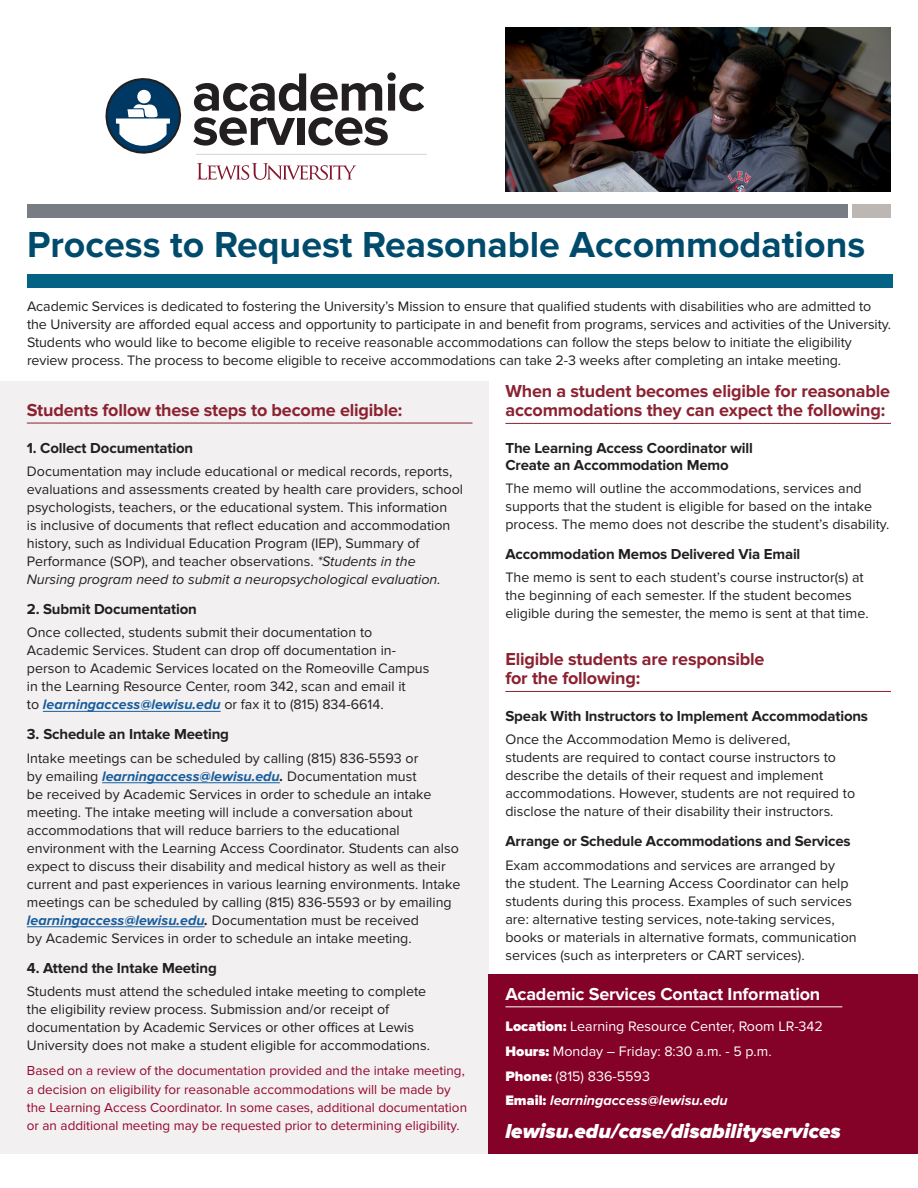
<style>
.page{position:relative;width:918px;height:1188px;background:#fff}
.page>*{position:absolute;margin:0;border:0;box-sizing:border-box;transform-origin:0 0}
.t1{font:700 37.5px "Proxima Nova";color:#004b6c}
.Text_9_5_12{font:italic 900 21px "Proxima Nova";color:#fff}
.Subhead{font:700 18px/19.5px "Proxima Nova";letter-spacing:-.01em;color:#8b2131}
.Subhead_White{font:700 18px "Proxima Nova";letter-spacing:-.01em;color:#fff}
.Black_Subhead{font:700 15px/16.5px "Proxima Nova";letter-spacing:-.01em;color:#231f20}
.Bulletted_Text{font:700 15px "Proxima Nova";letter-spacing:-.01em;color:#231f20}
.Text_9_5_12-2{font:14.25px/18px "Proxima Nova";color:#231f20}
.Text_9_5_12-3{font:14.25px "Proxima Nova";color:#fff}
.Text_9_5_12-4{font:italic 700 14.25px "Proxima Nova";color:#fff}
.Text_9_12_2_Ragged_E{font:13.5px/18.3px "Proxima Nova";color:#95062f}
.s1{font-style:italic}
.s2{font-weight:700;font-style:italic;color:#175d9e}
.s3{font-weight:700;font-style:italic}
.s4{font-weight:900}
.s5{font-weight:900;font-style:normal}
</style>
<div class="page">
<div style="left:0;top:381px;width:488px;height:772px;background:#f2f0f0"></div>
<div style="left:27px;top:274px;width:865px;height:14px;background:#046384"></div>
<img style="left:505px;top:27px;width:386px;height:164px">
<div style="left:27px;top:204px;width:821px;height:13px;background:#787d83"></div>
<div style="left:852px;top:204px;width:39px;height:13px;background:#bdb7b3"></div>
<hr style="left:505px;top:423px;width:386px;height:1px;background:#8b2131">
<hr style="left:505px;top:691px;width:386px;height:1px;background:#8b2131">
<hr style="left:27px;top:423px;width:445px;height:1px;background:#8b2131">
<hr style="left:43px;top:711px;width:178px;height:1px;background:#175d9e">
<hr style="left:102px;top:783px;width:178px;height:1px;background:#175d9e">
<hr style="left:27px;top:927px;width:178px;height:1px;background:#175d9e">
<div style="left:488px;top:974px;width:430px;height:179px;background:#840128"></div>
<hr style="left:505px;top:1006px;width:337px;height:1px;background:#fff">
<svg style="left:105px;top:72px;width:319px;height:108px"></svg>
<hr style="left:196px;top:154px;width:231px;height:1px;background:#d1d2d4">
<p class="t1" style="left:27px;top:223px;width:840px">Process to Request Reasonable Accommodations</p>
<p class="Text_9_5_12-2" style="left:27px;top:297px;width:866px">Academic Services is dedicated to fostering the University’s Mission to ensure that qualified students with disabilities who are admitted to the University are afforded equal access and opportunity to participate in and benefit from programs, services and activities of the University.<br>Students who would like to become eligible to receive reasonable accommodations can follow the steps below to initiate the eligibility review process. The process to become eligible to receive accommodations can take 2-3 weeks after completing an intake meeting.</p>
<p class="Subhead" style="left:27px;top:401px;width:377px">Students follow these steps to become eligible:</p>
<p class="Bulletted_Text" style="left:27px;top:439px;width:168px">1. Collect Documentation</p>
<p class="Text_9_5_12-2" style="left:27px;top:463px;width:438px">Documentation may include educational or medical records, reports, evaluations and assessments created by health care providers, school psychologists, teachers, or the educational system. This information<br>is inclusive of documents that reflect education and accommodation history, such as Individual Education Program (IEP), Summary of Performance (SOP), and teacher observations. <span class="s1">*Students in the Nursing program need to submit a neuropsychological evaluation.</span></p>
<p class="Bulletted_Text" style="left:27px;top:600px;width:172px">2. Submit Documentation</p>
<p class="Text_9_5_12-2" style="left:27px;top:624px;width:404px">Once collected, students submit their documentation to Academic Services. Student can drop off documentation in&shy;person to Academic Services located on the Romeoville Campus in the Learning Resource Center, room 342, scan and email it<br>to <span class="s2">learningaccess@lewisu.edu</span> or fax it to (815) 834-6614.</p>
<p class="Bulletted_Text" style="left:27px;top:726px;width:204px">3. Schedule an Intake Meeting</p>
<p class="Text_9_5_12-2" style="left:27px;top:749px;width:435px">Intake meetings can be scheduled by calling (815) 836-5593 or<br>by emailing <span class="s2">learningaccess@lewisu.edu</span><span class="s3">.</span> Documentation must<br>be received by Academic Services in order to schedule an intake meeting. The intake meeting will include a conversation about accommodations that will reduce barriers to the educational environment with the Learning Access Coordinator. Students can also expect to discuss their disability and medical history as well as their current and past experiences in various learning environments. Intake meetings can be scheduled by calling (815) 836-5593 or by emailing <span class="s2">learningaccess@lewisu.edu</span><span class="s3">.</span> Documentation must be received<br>by Academic Services in order to schedule an intake meeting.</p>
<p class="Bulletted_Text" style="left:27px;top:959px;width:191px">4. Attend the Intake Meeting</p>
<p class="Text_9_5_12-2" style="left:27px;top:983px;width:405px">Students must attend the scheduled intake meeting to complete the eligibility review process. Submission and/or receipt of documentation by Academic Services or other offices at Lewis University does not make a student eligible for accommodations.</p>
<p class="Text_9_12_2_Ragged_E" style="left:27px;top:1062px;width:442px">Based on a review of the documentation provided and the intake meeting, a decision on eligibility for reasonable accommodations will be made by the Learning Access Coordinator. In some cases, additional documentation or an additional meeting may be requested prior to determining eligibility.</p>
<p class="Subhead" style="left:505px;top:381px;width:386px">When a student becomes eligible for reasonable accommodations they can expect the following:</p>
<p class="Black_Subhead" style="left:505px;top:440px;width:249px">The Learning Access Coordinator will<br>Create an Accommodation Memo</p>
<p class="Text_9_5_12-2" style="left:505px;top:479px;width:385px">The memo will outline the accommodations, services and supports that the student is eligible for based on the intake process. The memo does not describe the student’s disability.</p>
<p class="Black_Subhead" style="left:505px;top:546px;width:297px">Accommodation Memos Delivered Via Email</p>
<p class="Text_9_5_12-2" style="left:505px;top:569px;width:365px">The memo is sent to each student’s course instructor(s) at the beginning of each semester. If the student becomes eligible during the semester, the memo is sent at that time.</p>
<p class="Subhead" style="left:505px;top:649px;width:261px">Eligible students are responsible for the following:</p>
<p class="Black_Subhead" style="left:505px;top:708px;width:364px">Speak With Instructors to Implement Accommodations</p>
<p class="Text_9_5_12-2" style="left:505px;top:731px;width:351px">Once the Accommodation Memo is delivered,<br>students are required to contact course instructors to describe the details of their request and implement accommodations. However, students are not required to disclose the nature of their disability their instructors.</p>
<p class="Black_Subhead" style="left:505px;top:834px;width:347px">Arrange or Schedule Accommodations and Services</p>
<p class="Text_9_5_12-2" style="left:505px;top:856px;width:353px">Exam accommodations and services are arranged by the student. The Learning Access Coordinator can help students during this process. Examples of such services are: alternative testing services, note-taking services, books or materials in alternative formats, communication services (such as interpreters or CART services).</p>
<p class="Subhead_White" style="left:505px;top:983px;width:316px">Academic Services Contact Information</p>
<p class="Text_9_5_12-3" style="left:505px;top:1018px;width:319px"><span class="s4">Location:</span> Learning Resource Center, Room LR-342</p>
<p class="Text_9_5_12-3" style="left:505px;top:1043px;width:268px"><span class="s4">Hours:</span> Monday – Friday: 8:30 a.m. - 5 p.m.</p>
<p class="Text_9_5_12-3" style="left:505px;top:1068px;width:146px"><span class="s4">Phone:</span> (815) 836-5593</p>
<p class="Text_9_5_12-4" style="left:505px;top:1093px;width:224px"><span class="s5">Email:</span> learningaccess@lewisu.edu</p>
<p class="Text_9_5_12" style="left:505px;top:1119px;width:337px">lewisu.edu/case/disabilityservices</p>
</div>
